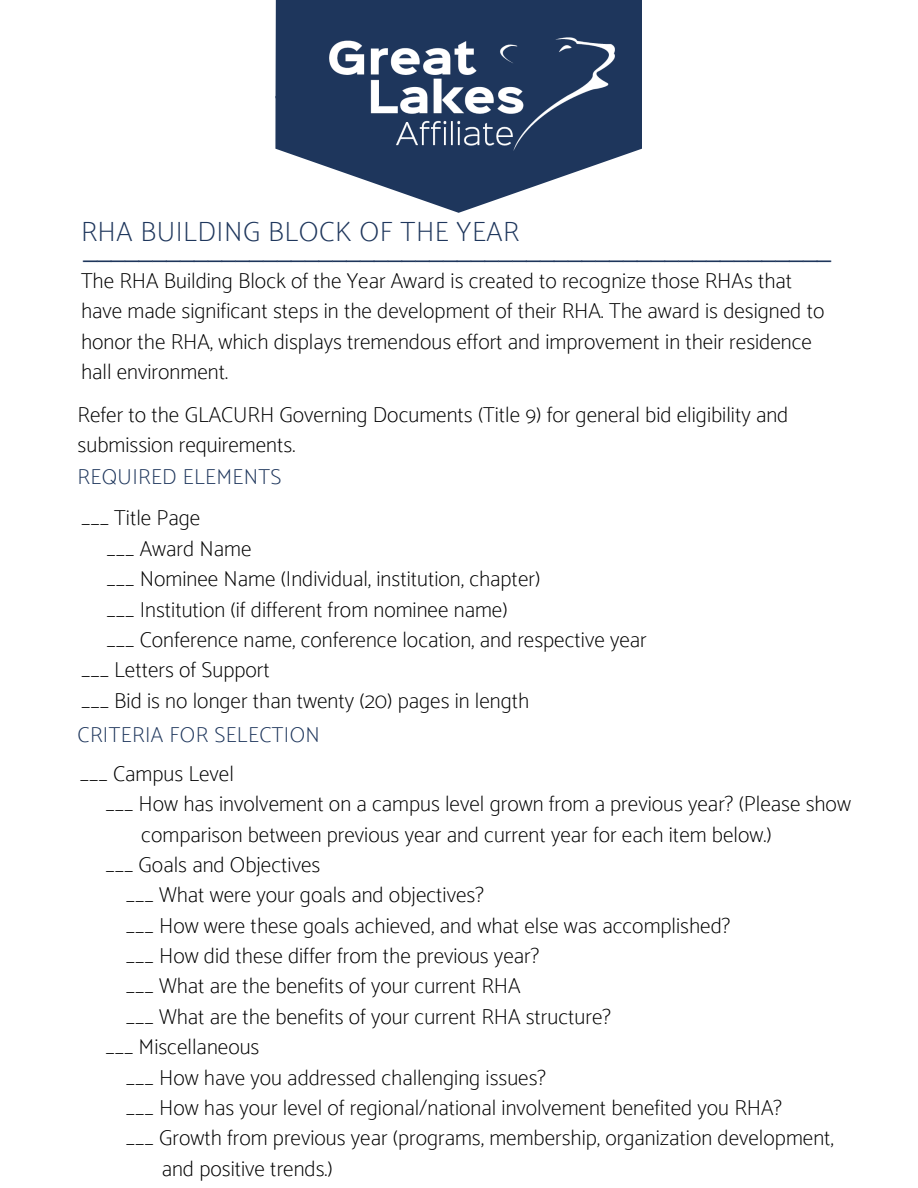
<style>
.page{position:relative;width:918px;height:1188px;background:#fff}
.page>*{position:absolute;margin:0;border:0;box-sizing:border-box;transform-origin:0 0}
.t1{font:100 28.05px "Catamaran";letter-spacing:.02em;color:#1e365c}
.t2{font:24.9px "Arimo";color:#1e365c}
.t3{font:100 21.75px/30.3px "Catamaran";color:#000}
.t4{font:100 21.75px "Catamaran";letter-spacing:.02em;color:#1e365c}
</style>
<div class="page">
<svg style="left:275px;top:96px;width:366px;height:117px"></svg>
<div style="left:276px;top:0;width:365px;height:98px;background:#1e365c"></div>
<img style="left:327px;top:37px;width:287px;height:116px">
<p class="t1" style="left:81px;top:215px;width:440px">RHA BUILDING BLOCK OF THE YEAR</p>
<p class="t2" style="left:84px;top:234px;width:749px">______________________________________________________</p>
<p class="t3" style="left:81px;top:265px;width:745px">The RHA Building Block of the Year Award is created to recognize those RHAs that have made significant steps in the development of their RHA. The award is designed to honor the RHA, which displays tremendous effort and improvement in their residence hall environment.</p>
<p class="t3" style="left:78px;top:399px;width:712px">Refer to the GLACURH Governing Documents (Title 9) for general bid eligibility and submission requirements.</p>
<p class="t4" style="left:78px;top:464px;width:205px">REQUIRED ELEMENTS</p>
<p class="t3" style="left:81px;top:503px;width:121px">___ Title Page</p>
<p class="t3" style="left:106px;top:533px;width:147px">___ Award Name</p>
<p class="t3" style="left:106px;top:563px;width:435px">___ Nominee Name (Individual, institution, chapter)</p>
<p class="t3" style="left:106px;top:594px;width:403px">___ Institution (if different from nominee name)</p>
<p class="t3" style="left:106px;top:624px;width:542px">___ Conference name, conference location, and respective year</p>
<p class="t3" style="left:81px;top:655px;width:190px">___ Letters of Support</p>
<p class="t3" style="left:81px;top:685px;width:450px">___ Bid is no longer than twenty (20) pages in length</p>
<p class="t4" style="left:78px;top:722px;width:244px">CRITERIA FOR SELECTION</p>
<p class="t3" style="left:80px;top:758px;width:156px">___ Campus Level</p>
<p class="t3" style="left:105px;top:788px;width:747px">___ How has involvement on a campus level grown from a previous year? (Please show</p>
<p class="t3" style="left:141px;top:819px;width:632px">comparison between previous year and current year for each item below.)</p>
<p class="t3" style="left:105px;top:849px;width:217px">___ Goals and Objectives</p>
<p class="t3" style="left:126px;top:880px;width:360px">___ What were your goals and objectives?</p>
<p class="t3" style="left:126px;top:910px;width:606px">___ How were these goals achieved, and what else was accomplished?</p>
<p class="t3" style="left:126px;top:940px;width:415px">___ How did these differ from the previous year?</p>
<p class="t3" style="left:126px;top:971px;width:396px">___ What are the benefits of your current RHA</p>
<p class="t3" style="left:126px;top:1001px;width:487px">___ What are the benefits of your current RHA structure?</p>
<p class="t3" style="left:105px;top:1031px;width:156px">___ Miscellaneous</p>
<p class="t3" style="left:126px;top:1062px;width:422px">___ How have you addressed challenging issues?</p>
<p class="t3" style="left:126px;top:1092px;width:658px">___ How has your level of regional/national involvement benefited you RHA?</p>
<p class="t3" style="left:126px;top:1123px;width:710px">___ Growth from previous year (programs, membership, organization development,</p>
<p class="t3" style="left:162px;top:1153px;width:173px">and positive trends.)</p>
</div>
